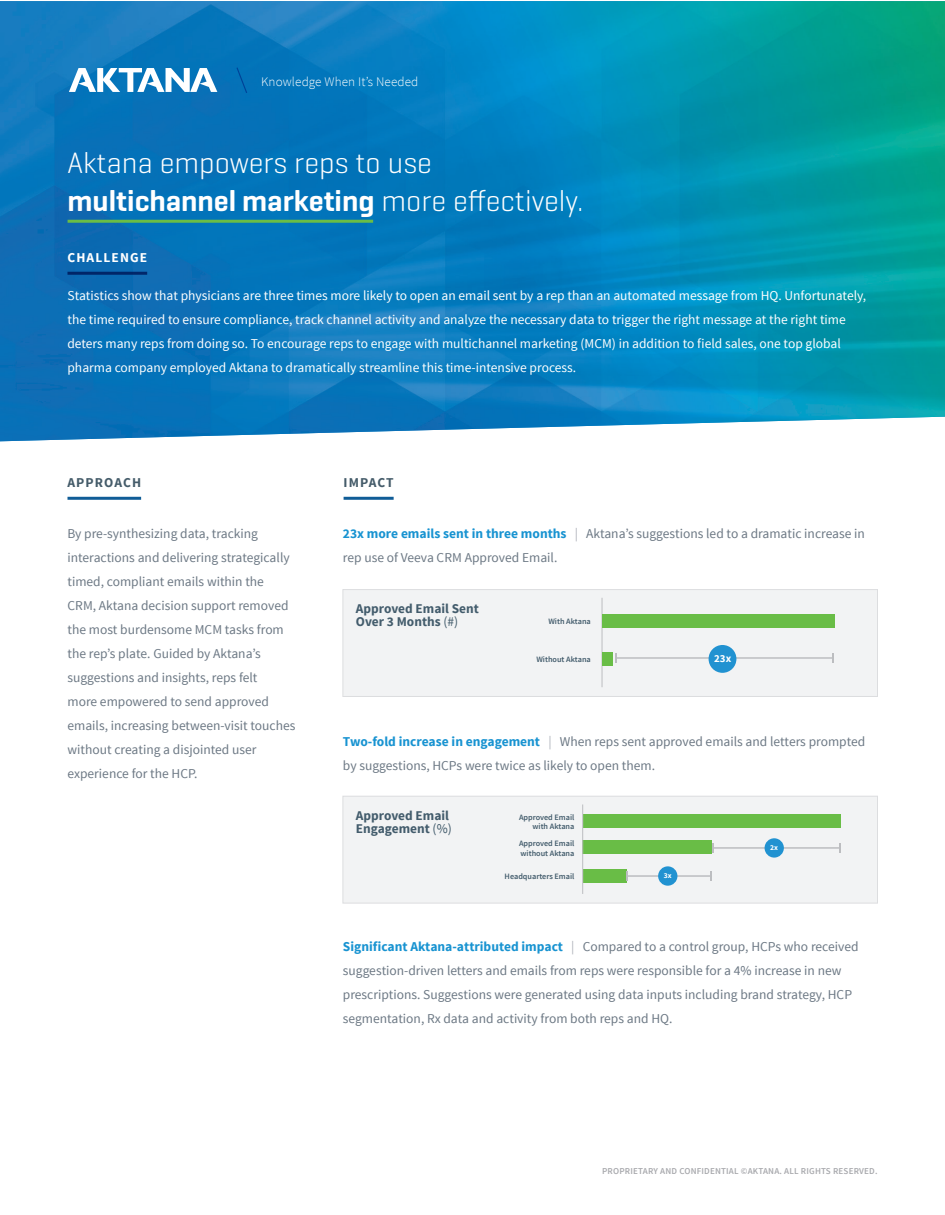
<style>
.page{position:relative;width:945px;height:1215px;background:#fff}
.page>*{position:absolute;margin:0;border:0;box-sizing:border-box;transform-origin:0 0}
.t1{font:300 30px/37.5px "Geogrotesque";color:#fff}
.t2{font:13.5px/24px "Source Sans Pro";color:#6c7884}
.t3{font:13.5px/24px "Source Sans Pro";color:#fff}
.t4{font:700 13.5px "Source Sans Pro";letter-spacing:.08em;color:#455c6a}
.t5{font:700 13.5px "Source Sans Pro";letter-spacing:.08em;color:#fff}
.t6{font:700 13.35px/13.4px "Source Sans Pro";color:#435c6c}
.t7{font:300 13.2px "Source Sans Pro";letter-spacing:.01em;color:#fff}
.t8{font:700 10.8px "Source Sans Pro";color:#fff}
.t9{font:600 9px "Source Sans Pro";letter-spacing:.02em;color:#a8a9ad}
.t10{font:600 8.1px/9.8px "Source Sans Pro";color:#435c6c;text-align:right}
.t11{font:700 7.5px "Source Sans Pro";color:#fff}
.s1{font-weight:600}
.s2{font-weight:700;color:#1893d1}
.s3{color:#aeb2ba}
.s4{font-weight:400}
</style>
<div class="page">
<img style="left:0;top:1px;width:945px;height:440px">
<svg style="left:236px;top:66px;width:12px;height:28px"></svg>
<svg style="left:69px;top:68px;width:148px;height:24px"></svg>
<div style="left:343px;top:590px;width:535px;height:106px;background:#f2f3f4"></div>
<hr style="left:602px;top:598px;width:1px;height:89px;background:#bcbdc0">
<div style="left:602px;top:615px;width:233px;height:13px;background:#69bd46"></div>
<div style="left:602px;top:652px;width:10px;height:13px;background:#69bd46"></div>
<hr style="left:616px;top:657px;width:217px;height:2px;background:#bcbdc0">
<svg style="left:615px;top:653px;width:2px;height:10px"></svg>
<svg style="left:832px;top:653px;width:2px;height:10px"></svg>
<div style="left:709px;top:645px;width:27px;height:28px;background:#2192d1;border-radius:50%"></div>
<div style="left:343px;top:589px;width:535px;height:108px;border:1px solid #dcdddf"></div>
<div style="left:343px;top:796px;width:535px;height:107px;background:#f2f3f4"></div>
<div style="left:583px;top:814px;width:258px;height:14px;background:#69bd46"></div>
<div style="left:583px;top:869px;width:43px;height:14px;background:#69bd46"></div>
<hr style="left:627px;top:875px;width:84px;height:2px;background:#bcbdc0">
<svg style="left:626px;top:871px;width:2px;height:10px"></svg>
<svg style="left:710px;top:871px;width:2px;height:10px"></svg>
<div style="left:658px;top:866px;width:19px;height:20px;background:#2192d1;border-radius:50%"></div>
<div style="left:583px;top:840px;width:129px;height:14px;background:#69bd46"></div>
<hr style="left:713px;top:847px;width:127px;height:2px;background:#bcbdc0">
<svg style="left:839px;top:843px;width:2px;height:10px"></svg>
<div style="left:765px;top:838px;width:19px;height:20px;background:#2192d1;border-radius:50%"></div>
<hr style="left:582px;top:804px;width:1px;height:90px;background:#bcbdc0">
<div style="left:343px;top:796px;width:535px;height:107px;border:1px solid #dcdddf"></div>
<hr style="left:68px;top:497px;width:73px;height:3px;background:#105d97">
<hr style="left:344px;top:497px;width:50px;height:3px;background:#105d97">
<hr style="left:68px;top:272px;width:79px;height:3px;background:#105d97">
<hr style="left:68px;top:220px;width:305px;height:3px;background:#6abd46">
<p class="t7" style="left:261px;top:73px;width:159px">Knowledge When It’s Needed</p>
<h1 class="t1" style="left:68px;top:144px;width:517px">Aktana empowers reps to use <span class="s1">multichannel marketing</span> more effectively.</h1>
<p class="t5" style="left:68px;top:249px;width:81px">CHALLENGE</p>
<p class="t3" style="left:68px;top:283px;width:800px">Statistics show that physicians are three times more likely to open an email sent by a rep than an automated message from HQ. Unfortunately, the time required to ensure compliance, track channel activity and analyze the necessary data to trigger the right message at the right time deters many reps from doing so. To encourage reps to engage with multichannel marketing (MCM) in addition to field sales, one top global pharma company employed Aktana to dramatically streamline this time-intensive process.</p>
<p class="t4" style="left:68px;top:474px;width:75px">APPROACH</p>
<p class="t4" style="left:344px;top:474px;width:52px">IMPACT</p>
<p class="t2" style="left:68px;top:521px;width:229px">By pre-synthesizing data, tracking interactions and delivering strategically timed, compliant emails within the CRM, Aktana decision support removed the most burdensome MCM tasks from the rep’s plate. Guided by Aktana’s suggestions and insights, reps felt<br>more empowered to send approved emails, increasing between-visit touches without creating a disjointed user experience for the HCP.</p>
<p class="t2" style="left:343px;top:521px;width:524px"><span class="s2">23x more emails sent in three months</span> <span class="s3">|</span> Aktana’s suggestions led to a dramatic increase in rep use of Veeva CRM Approved Email.</p>
<p class="t6" style="left:356px;top:602px;width:125px">Approved Email Sent<br>Over 3 Months <span class="s4">(#)</span></p>
<p class="t10" style="left:548px;top:617px;width:44px">With Aktana</p>
<p class="t10" style="left:536px;top:654px;width:56px">Without Aktana</p>
<p class="t8" style="left:714px;top:651px;width:19px">23x</p>
<p class="t2" style="left:343px;top:729px;width:524px"><span class="s2">Two-fold increase in engagement</span> <span class="s3">|</span> When reps sent approved emails and letters prompted by suggestions, HCPs were twice as likely to open them.</p>
<p class="t6" style="left:356px;top:808px;width:97px">Approved Email<br>Engagement <span class="s4">(%)</span></p>
<p class="t10" style="left:519px;top:812px;width:57px">Approved Email with Aktana</p>
<p class="t10" style="left:505px;top:871px;width:71px">Headquarters Email</p>
<p class="t11" style="left:664px;top:871px;width:9px">3x</p>
<p class="t10" style="left:519px;top:839px;width:57px;text-align:left">Approved Email without Aktana</p>
<p class="t11" style="left:770px;top:842px;width:9px">2x</p>
<p class="t2" style="left:343px;top:934px;width:517px"><span class="s2">Significant Aktana-attributed impact</span> <span class="s3">|</span> Compared to a control group, HCPs who received suggestion-driven letters and emails from reps were responsible for a 4% increase in new prescriptions. Suggestions were generated using data inputs including brand strategy, HCP segmentation, Rx data and activity from both reps and HQ.</p>
<p class="t9" style="left:602px;top:1165px;width:277px">PROPRIETARY AND CONFIDENTIAL ©AKTANA. ALL RIGHTS RESERVED.</p>
</div>
